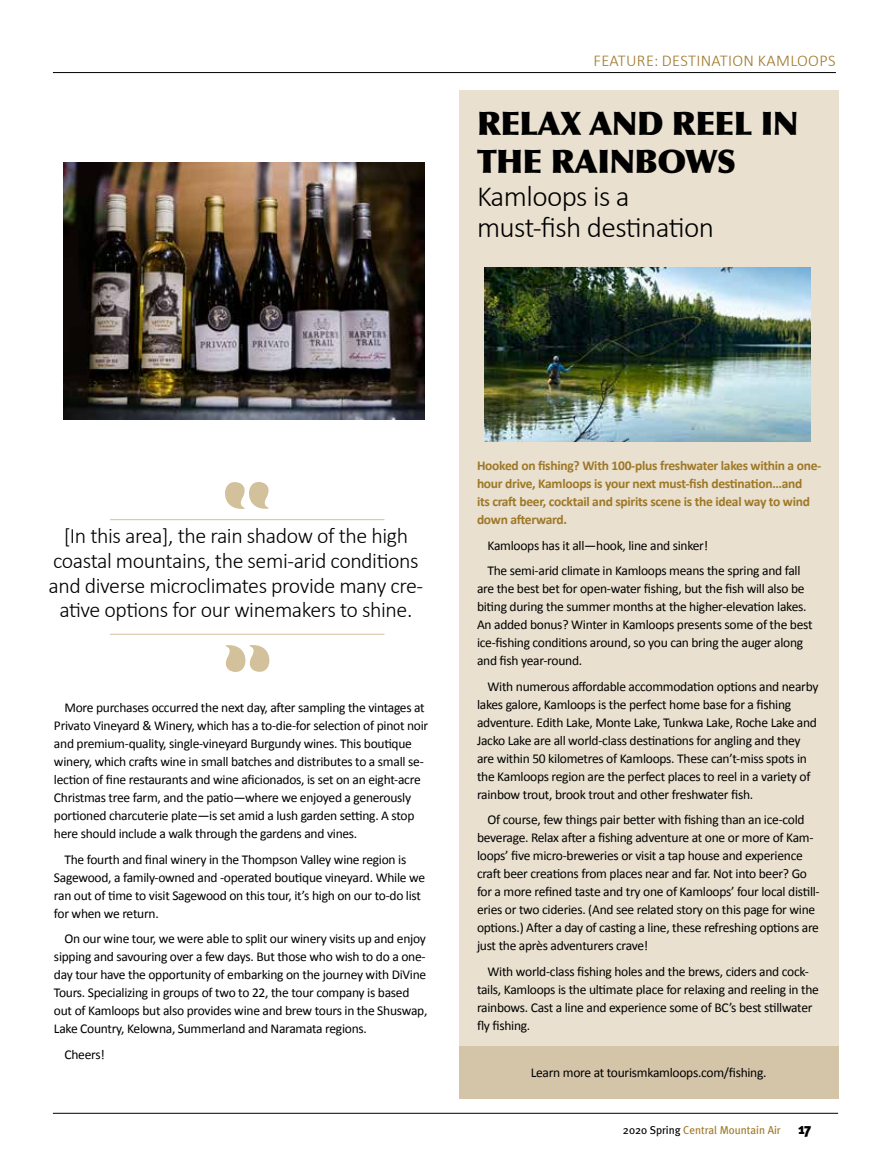
<style>
.page{position:relative;width:891px;height:1161px;background:#fff}
.page>*{position:absolute;margin:0;border:0;box-sizing:border-box;transform-origin:0 0}
.t1{font:96px "Fat Flamingo 5";color:#9e7827;scale:.8 1}
.t2{font:900 32.55px/37.5px "Optima";letter-spacing:-.02em;color:#000}
.t3{font:300 29.4px/30.5px "Calibri";letter-spacing:-.02em;color:#000}
.t4{font:300 21.9px/24.8px "Calibri";letter-spacing:-.02em;color:#000;text-align:center}
.t5{font:300 16.5px "Calibri";letter-spacing:.02em;color:#9e7827}
.t6{font:13.5px/18px "Calibri";letter-spacing:-.02em;color:#000}
.t7{font:700 13.5px/18px "Calibri";letter-spacing:-.02em;color:#9e7827}
.t8{font:11.4px "Meta Plus";color:#9e7827}
.s1{color:#000}
.s2{font-weight:900;font-size:15px;color:#000}
</style>
<div class="page">
<hr style="left:53px;top:1113px;width:785px;height:1px;background:#000">
<hr style="left:53px;top:72px;width:783px;height:1px;background:#000">
<div style="left:459px;top:90px;width:379px;height:1009px;background:#e9e0cf"></div>
<hr style="left:110px;top:519px;width:274px;height:1px;background:#9e7827">
<hr style="left:110px;top:634px;width:274px;height:1px;background:#9e7827">
<div style="left:459px;top:1046px;width:379px;height:53px;background:#d4c4a8"></div>
<img style="left:484px;top:267px;width:327px;height:175px">
<img style="left:63px;top:162px;width:362px;height:257px">
<p class="t5" style="left:593px;top:51px;width:244px">FEATURE: DESTINATION KAMLOOPS</p>
<h2 class="t2" style="left:477px;top:105px;width:323px">RELAX AND REEL IN<br>THE RAINBOWS</h2>
<h3 class="t3" style="left:477px;top:181px;width:239px">Kamloops is a must-fish destination</h3>
<h1 class="t1" style="left:223px;top:461px;width:61px">“</h1>
<h3 class="t4" style="left:49px;top:523px;width:376px">[In this area], the rain shadow of the high coastal mountains, the semi-arid conditions and diverse microclimates provide many cre&shy;ative options for our winemakers to shine.</h3>
<h1 class="t1" style="left:271px;top:693px;width:61px;rotate:-180deg">“</h1>
<p class="t6" style="left:54px;top:698px;width:376px;text-indent:11px">More purchases occurred the next day, after sampling the vintages at Privato Vineyard &amp; Winery, which has a to-die-for selection of pinot noir and premium-quality, single-vineyard Burgundy wines. This boutique winery, which crafts wine in small batches and distributes to a small se&shy;lection of fine restaurants and wine aficionados, is set on an eight-acre Christmas tree farm, and the patio—where we enjoyed a generously portioned charcuterie plate—is set amid a lush garden setting. A stop here should include a walk through the gardens and vines.</p>
<p class="t6" style="left:54px;top:849px;width:373px;text-indent:11px">The fourth and final winery in the Thompson Valley wine region is Sagewood, a family-owned and -operated boutique vineyard. While we ran out of time to visit Sagewood on this tour, it’s high on our to-do list for when we return.</p>
<p class="t6" style="left:54px;top:929px;width:375px;text-indent:11px">On our wine tour, we were able to split our winery visits up and enjoy sipping and savouring over a few days. But those who wish to do a one&shy;day tour have the opportunity of embarking on the journey with DiVine Tours. Specializing in groups of two to 22, the tour company is based out of Kamloops but also provides wine and brew tours in the Shuswap, Lake Country, Kelowna, Summerland and Naramata regions.</p>
<p class="t6" style="left:64px;top:1044px;width:42px">Cheers!</p>
<p class="t7" style="left:477px;top:456px;width:346px">Hooked on fishing? With 100-plus freshwater lakes within a one&shy;hour drive, Kamloops is your next must-fish destination…and<br>its craft beer, cocktail and spirits scene is the ideal way to wind down afterward.</p>
<p class="t6" style="left:488px;top:532px;width:314px;line-height:25.5px">Kamloops has it all—hook, line and sinker!<br>The semi-arid climate in Kamloops means the spring and fall</p>
<p class="t6" style="left:477px;top:579px;width:337px">are the best bet for open-water fishing, but the fish will also be biting during the summer months at the higher-elevation lakes.<br>An added bonus? Winter in Kamloops presents some of the best ice-fishing conditions around, so you can bring the auger along and fish year-round.</p>
<p class="t6" style="left:477px;top:677px;width:343px;text-indent:11px">With numerous affordable accommodation options and nearby lakes galore, Kamloops is the perfect home base for a fishing adventure. Edith Lake, Monte Lake, Tunkwa Lake, Roche Lake and Jacko Lake are all world-class destinations for angling and they are within 50 kilometres of Kamloops. These can’t-miss spots in the Kamloops region are the perfect places to reel in a variety of rainbow trout, brook trout and other freshwater fish.</p>
<p class="t6" style="left:477px;top:810px;width:344px;text-indent:11px">Of course, few things pair better with fishing than an ice-cold beverage. Relax after a fishing adventure at one or more of Kam&shy;loops’ five micro-breweries or visit a tap house and experience craft beer creations from places near and far. Not into beer? Go for a more refined taste and try one of Kamloops’ four local distill&shy;eries or two cideries. (And see related story on this page for wine options.) After a day of casting a line, these refreshing options are just the après adventurers crave!</p>
<p class="t6" style="left:477px;top:962px;width:343px;text-indent:11px">With world-class fishing holes and the brews, ciders and cock&shy;tails, Kamloops is the ultimate place for relaxing and reeling in the rainbows. Cast a line and experience some of BC’s best stillwater fly fishing.</p>
<p class="t6" style="left:531px;top:1062px;width:237px">Learn more at tourismkamloops.com/fishing.</p>
<p class="t8" style="left:623px;top:1123px;width:189px"><span class="s1">2020 Spring</span> Central Mountain Air <span class="s2">17</span></p>
</div>
